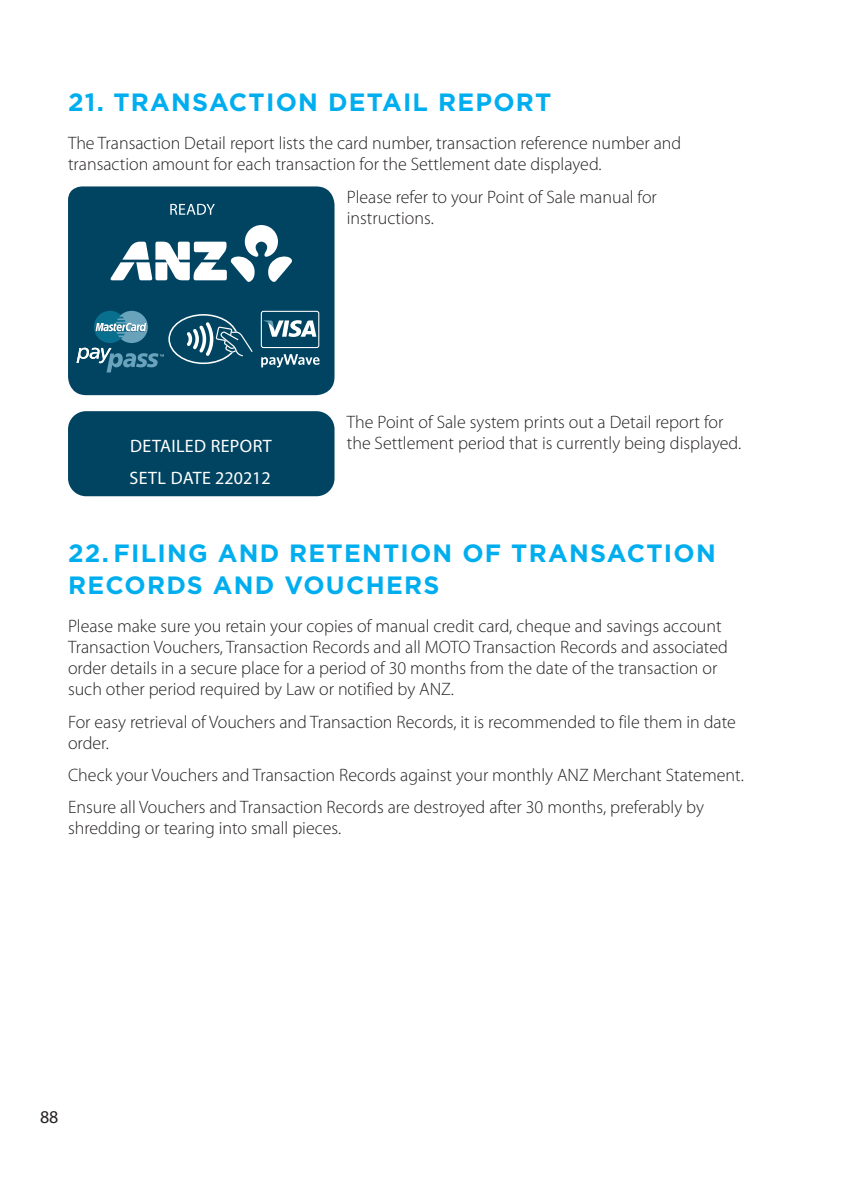
<style>
.page{position:relative;width:842px;height:1191px;background:#fff}
.page>*{position:absolute;margin:0;border:0;box-sizing:border-box;transform-origin:0 0}
.t1{font:700 25px/32px "Gotham";letter-spacing:.05em;color:#00aeef}
.t2{font:300 18px/21px "Myriad Pro";color:#231f20}
.t3{font:18px/32.4px "Myriad Pro";letter-spacing:.02em;color:#fff}
.t4{font:18px "Myriad Pro";color:#231f20}
</style>
<div class="page">
<div style="left:68px;top:186px;width:266px;height:209px;background:#004462"></div>
<svg style="left:110px;top:225px;width:183px;height:57px"></svg>
<div style="left:261px;top:311px;width:58px;height:36px;background:#004462;border-radius:2px"></div>
<div style="left:261px;top:311px;width:58px;height:37px;border:1px solid #fff;border-radius:2px"></div>
<svg style="left:261px;top:354px;width:59px;height:13px"></svg>
<svg style="left:263px;top:320px;width:53px;height:17px"></svg>
<svg style="left:77px;top:311px;width:176px;height:61px;background:#27647e"></svg>
<svg style="left:170px;top:204px;width:45px;height:11px"></svg>
<div style="left:68px;top:411px;width:266px;height:85px;background:#004462;border-radius:18px"></div>
<h1 class="t1" style="left:68px;top:86px;width:485px">21. TRANSACTION DETAIL REPORT</h1>
<p class="t2" style="left:68px;top:133px;width:615px">The Transaction Detail report lists the card number, transaction reference number and transaction amount for each transaction for the Settlement date displayed.</p>
<p class="t2" style="left:347px;top:187px;width:312px">Please refer to your Point of Sale manual for instructions.</p>
<p class="t3" style="left:130px;top:429px;width:144px">DETAILED REPORT<br>SETL DATE 220212</p>
<p class="t2" style="left:347px;top:411px;width:396px">The Point of Sale system prints out a Detail report for the Settlement period that is currently being displayed.</p>
<h1 class="t1" style="left:68px;top:537px;width:649px">22. FILING AND RETENTION OF TRANSACTION<br>RECORDS AND VOUCHERS</h1>
<p class="t2" style="left:68px;top:615px;width:661px">Please make sure you retain your copies of manual credit card, cheque and savings account Transaction Vouchers, Transaction Records and all MOTO Transaction Records and associated order details in a secure place for a period of 30 months from the date of the transaction or such other period required by Law or notified by ANZ.</p>
<p class="t2" style="left:68px;top:711px;width:669px">For easy retrieval of Vouchers and Transaction Records, it is recommended to file them in date order.</p>
<p class="t2" style="left:68px;top:758px;width:677px;line-height:32.4px">Check your Vouchers and Transaction Records against your monthly ANZ Merchant Statement.<br>Ensure all Vouchers and Transaction Records are destroyed after 30 months, preferably by</p>
<p class="t2" style="left:68px;top:817px;width:275px">shredding or tearing into small pieces.</p>
<p class="t4" style="left:40px;top:1105px;width:20px">88</p>
</div>
